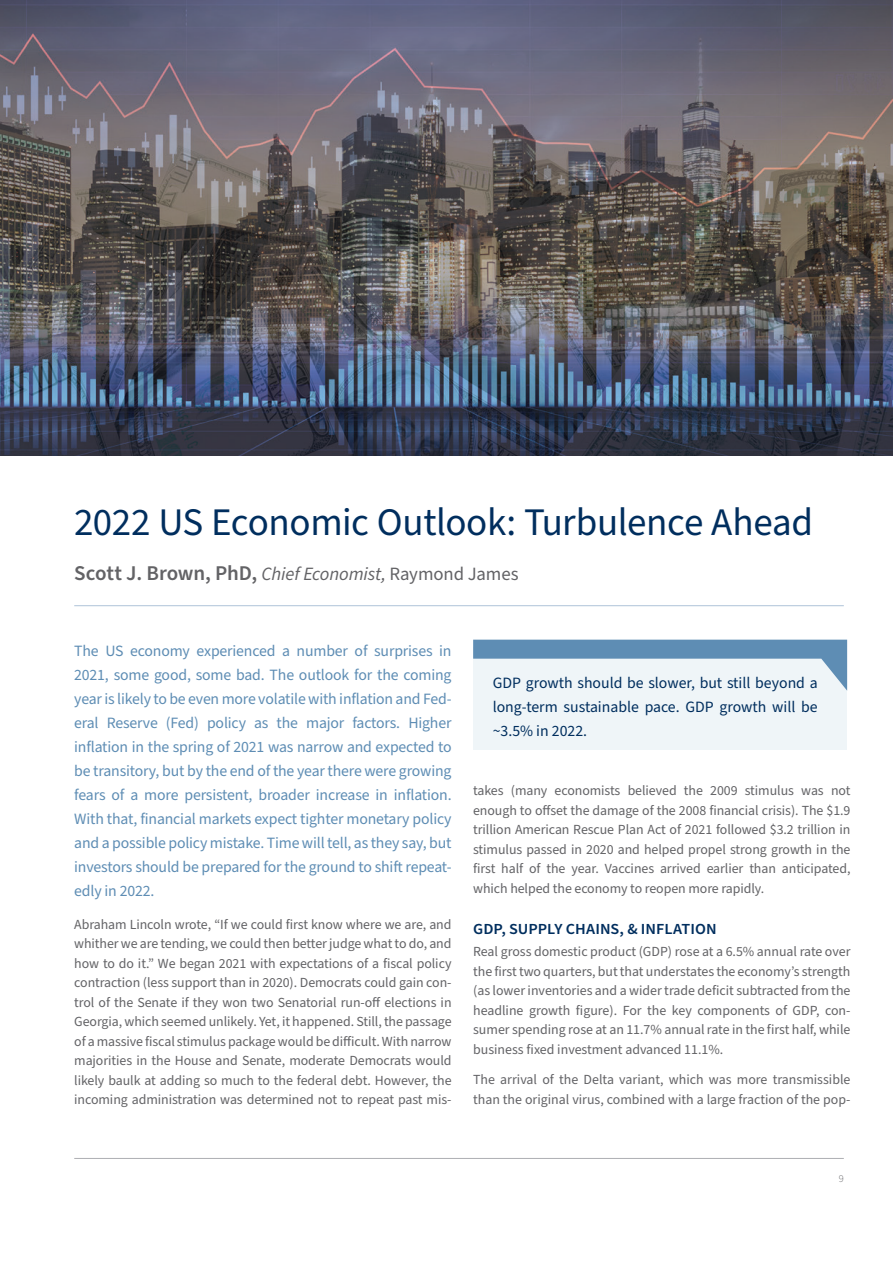
<style>
.page{position:relative;width:893px;height:1263px;background:#fff}
.page>*{position:absolute;margin:0;border:0;box-sizing:border-box;transform-origin:0 0}
.t1{font:39px "Source Sans Pro";letter-spacing:-.01em;color:#002e5e}
.t2{font:600 21px "Source Sans Pro";letter-spacing:-.01em;color:#636366}
.t3{font:15.75px/24px "Source Sans Pro";letter-spacing:-.01em;color:#5e8db4;text-align:justify}
.t4{font:15.75px/24px "Source Sans Pro";color:#002e5e;text-align:justify}
.t5{font:600 15.3px "Source Sans Pro";letter-spacing:.005em;color:#002e5e;scale:1.05 1}
.t6{font:13.8px/19.5px "Source Sans Pro";color:#636366;text-align:justify}
.t7{font:300 10.5px "Source Sans Pro";color:#636366}
.s1{font-weight:400;font-style:italic;font-size:18.75px}
.s2{font-weight:400;font-size:18.75px}
</style>
<div class="page">
<hr style="left:74px;top:1158px;width:770px;height:1px;background:#adaeb2">
<img style="left:0;top:0;width:893px;height:456px">
<div style="left:473px;top:647px;width:374px;height:103px;background:#eff5f8"></div>
<svg style="left:473px;top:640px;width:374px;height:51px"></svg>
<hr style="left:74px;top:605px;width:770px;height:1px;background:#aec3d8">
<h1 class="t1" style="left:74px;top:496px;width:740px">2022 US Economic Outlook: Turbulence Ahead</h1>
<h2 class="t2" style="left:74px;top:559px;width:446px">Scott J. Brown, PhD, <span class="s1">Chief Economist,</span> <span class="s2">Raymond James</span></h2>
<p class="t3" style="left:74px;top:639px;width:379px">The US economy experienced a number of surprises in 2021, some good, some bad. The outlook for the coming year is likely to be even more volatile with inflation and Fed&shy;eral Reserve (Fed) policy as the major factors. Higher inflation in the spring of 2021 was narrow and expected to be transitory, but by the end of the year there were growing fears of a more persistent, broader increase in inflation.<br>With that, financial markets expect tighter monetary policy and a possible policy mistake. Time will tell, as they say, but investors should be prepared for the ground to shift repeat&shy;edly in 2022.</p>
<p class="t6" style="left:74px;top:915px;width:379px">Abraham Lincoln wrote, “If we could first know where we are, and whither we are tending, we could then better judge what to do, and how to do it.” We began 2021 with expectations of a fiscal policy contraction (less support than in 2020). Democrats could gain con&shy;trol of the Senate if they won two Senatorial run-off elections in Georgia, which seemed unlikely. Yet, it happened. Still, the passage of a massive fiscal stimulus package would be difficult. With narrow majorities in the House and Senate, moderate Democrats would likely baulk at adding so much to the federal debt. However, the incoming administration was determined not to repeat past mis-</p>
<p class="t4" style="left:493px;top:671px;width:326px">GDP growth should be slower, but still beyond a long-term sustainable pace. GDP growth will be ~3.5% in 2022.</p>
<p class="t6" style="left:473px;top:781px;width:379px">takes (many economists believed the 2009 stimulus was not enough to offset the damage of the 2008 financial crisis). The $1.9 trillion American Rescue Plan Act of 2021 followed $3.2 trillion in stimulus passed in 2020 and helped propel strong growth in the first half of the year. Vaccines arrived earlier than anticipated, which helped the economy to reopen more rapidly.</p>
<p class="t5" style="left:473px;top:919px;width:233px">GDP, SUPPLY CHAINS, &amp; INFLATION</p>
<p class="t6" style="left:473px;top:942px;width:379px">Real gross domestic product (GDP) rose at a 6.5% annual rate over the first two quarters, but that understates the economy’s strength (as lower inventories and a wider trade deficit subtracted from the headline growth figure). For the key components of GDP, con&shy;sumer spending rose at an 11.7% annual rate in the first half, while business fixed investment advanced 11.1%.</p>
<p class="t6" style="left:473px;top:1070px;width:379px">The arrival of the Delta variant, which was more transmissible than the original virus, combined with a large fraction of the pop-</p>
<p class="t7" style="left:839px;top:1171px;width:7px">9</p>
</div>
